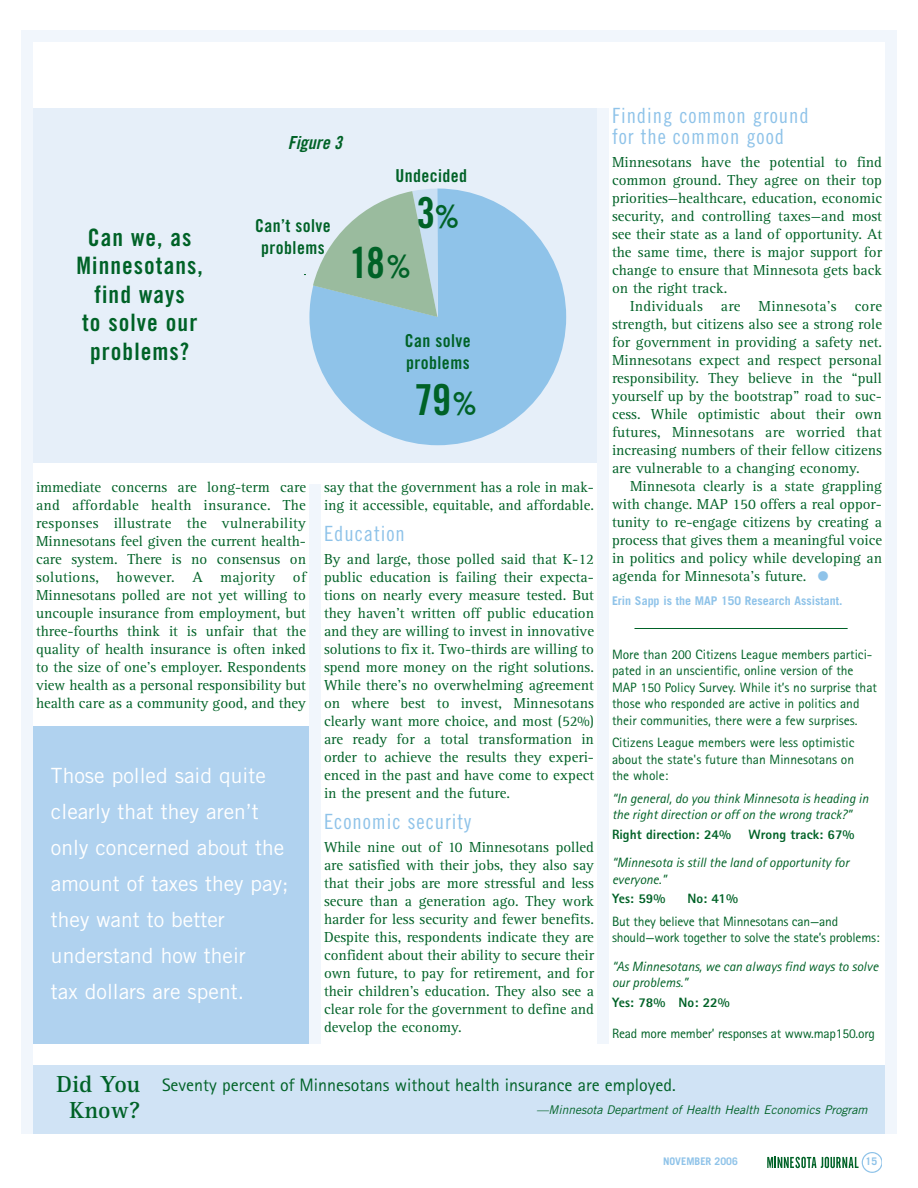
<style>
.page{position:relative;width:918px;height:1188px;background:#fff}
.page>*{position:absolute;margin:0;border:0;box-sizing:border-box;transform-origin:0 0}
.t1{font:42.75px "Trade Gothic Bold Cond Twenty";color:#006227}
.t2{font:24px/28.5px "Trade Gothic Bold Cond Twenty";letter-spacing:.045em;color:#006227;text-align:center}
.t3{font:700 24px/25.5px "Rotis Serif";color:#006227;text-align:center}
.t4{font:21px/36px "Trade Gothic";color:#fff}
.t5{font:21px/21px "Trade Gothic Cond Eighteen";letter-spacing:.045em;color:#8fc3e9}
.t6{font:18px "Rotis Sans Serif";color:#006227}
.t7{font:italic 18px "Trade Gothic Bold Cond Twenty";color:#006227}
.t8{font:17.85px/21.5px "Trade Gothic Bold Cond Twenty";letter-spacing:.025em;color:#006227}
.t9{font:15px/18px "Rotis Serif";color:#006227;text-align:justify}
.t10{font:13.5px/16.5px "Rotis Sans Serif";color:#006227}
.t11{font:italic 13.5px/16.5px "Rotis Sans Serif";color:#006227}
.t12{font:800 13.5px "Rotis Sans Serif";color:#006227}
.t13{font:italic 12px "Trade Gothic";color:#006227}
.t14{font:700 12px "Trade Gothic";color:#8fc3e9}
.t15{font:700 10.5px "Trade Gothic";color:#8fc3e9}
.s1{font-size:32.1px}
.s2{font-size:27px;color:#8fc3e9}
</style>
<div class="page">
<svg style="left:767px;top:1152px;width:115px;height:21px"></svg>
<div style="left:21px;top:30px;width:876px;height:1110px;border:12px solid #f1f6fc"></div>
<div style="left:309px;top:484px;width:12px;height:560px;background:#f1f6fc"></div>
<div style="left:597px;top:108px;width:12px;height:936px;background:#f1f6fc"></div>
<div style="left:33px;top:108px;width:564px;height:354px;background:#e6eff9"></div>
<svg style="left:309px;top:189px;width:257px;height:256px;fill:#8fc3e9"></svg>
<svg style="left:313px;top:189px;width:124px;height:128px"></svg>
<div style="left:33px;top:1065px;width:852px;height:68px;background:#d0e3f5"></div>
<div style="left:33px;top:727px;width:276px;height:317px;background:#b0d2ef"></div>
<hr style="left:634px;top:628px;width:214px;height:1px;background:#006227">
<h2 class="t2" style="left:77px;top:223px;width:128px">Can we, as<br>Minnesotans, find ways<br>to solve our problems?</h2>
<p class="t7" style="left:288px;top:132px;width:61px">Figure3</p>
<p class="t8" style="left:255px;top:215px;width:77px;text-align:center">Can’t solve problems</p>
<p class="t8" style="left:395px;top:165px;width:73px">Undecided</p>
<h1 class="t1" style="left:349px;top:236px;width:63px">18<span class="s1">%</span></h1>
<h1 class="t1" style="left:416px;top:187px;width:44px">3<span class="s1">%</span></h1>
<p class="t8" style="left:405px;top:330px;width:67px">Can solve problems</p>
<h1 class="t1" style="left:414px;top:374px;width:64px">79<span class="s1">%</span></h1>
<p class="t9" style="left:36px;top:478px;width:272px">immediate concerns are long-term care and affordable health insurance. The responses illustrate the vulnerability Minnesotans feel given the current health&shy;care system. There is no consensus on solutions, however. A majority of Minnesotans polled are not yet willing to uncouple insurance from employment, but three-fourths think it is unfair that the quality of health insurance is often inked to the size of one's employer. Respondents view health as a personal responsibility but health care as a community good, and they</p>
<h3 class="t4" style="left:51px;top:757px;width:239px">Those polled said quite clearly that they aren’t only concerned about the amount of taxes they pay; they want to better understand how their<br>tax dollars are spent.</h3>
<p class="t9" style="left:324px;top:478px;width:271px">say that the government has a role in mak&shy;ing it accessible, equitable, and affordable.</p>
<h3 class="t5" style="left:324px;top:523px;width:82px">Education</h3>
<p class="t9" style="left:324px;top:550px;width:272px">By and large, those polled said that K-12 public education is failing their expecta&shy;tions on nearly every measure tested. But they haven't written off public education and they are willing to invest in innovative solutions to fix it. Two-thirds are willing to spend more money on the right solutions.<br>While there's no overwhelming agreement on where best to invest, Minnesotans clearly want more choice, and most (52%) are ready for a total transformation in order to achieve the results they experi&shy;enced in the past and have come to expect in the present and the future.</p>
<h3 class="t5" style="left:324px;top:811px;width:149px">Economic security</h3>
<p class="t9" style="left:324px;top:838px;width:272px">While nine out of 10 Minnesotans polled are satisfied with their jobs, they also say that their jobs are more stressful and less secure than a generation ago. They work harder for less security and fewer benefits.<br>Despite this, respondents indicate they are confident about their ability to secure their own future, to pay for retirement, and for their children's education. They also see a clear role for the government to define and develop the economy.</p>
<h3 class="t5" style="left:612px;top:105px;width:198px">Finding common ground for the common good</h3>
<p class="t9" style="left:612px;top:153px;width:272px">Minnesotans have the potential to find common ground. They agree on their top priorities—healthcare, education, economic security, and controlling taxes—and most see their state as a land of opportunity. At the same time, there is major support for change to ensure that Minnesota gets back on the right track.</p>
<p class="t9" style="left:612px;top:297px;width:272px;text-indent:18px">Individuals are Minnesota's core strength, but citizens also see a strong role for government in providing a safety net.<br>Minnesotans expect and respect personal responsibility. They believe in the “pull yourself up by the bootstrap” road to suc&shy;cess. While optimistic about their own futures, Minnesotans are worried that increasing numbers of their fellow citizens are vulnerable to a changing economy.</p>
<p class="t9" style="left:612px;top:477px;width:272px;text-indent:18px">Minnesota clearly is a state grappling with change. MAP 150 offers a real oppor&shy;tunity to re-engage citizens by creating a process that gives them a meaningful voice in politics and policy while developing an agenda for Minnesota's future. <span class="s2">•</span></p>
<p class="t14" style="left:612px;top:593px;width:232px">Erin Sapp is the MAP 150 Research Assistant.</p>
<p class="t10" style="left:612px;top:646px;width:267px">More than 200 Citizens League members partici&shy;pated in an unscientific, online version of the MAP 150 Policy Survey. While it’s no surprise that those who responded are active in politics and their communities, there were a few surprises.</p>
<p class="t10" style="left:612px;top:734px;width:244px;text-align:justify">Citizens League members were less optimistic about the state's future than Minnesotans on the whole:</p>
<p class="t11" style="left:612px;top:790px;width:258px">“In general, do you think Minnesota is heading in the right direction or off on the wrong track?”</p>
<p class="t12" style="left:612px;top:825px;width:121px">Right direction: 24%</p>
<p class="t12" style="left:749px;top:825px;width:108px">Wrong track: 67%</p>
<p class="t11" style="left:612px;top:854px;width:239px">“Minnesota is still the land of opportunity for everyone.”</p>
<p class="t12" style="left:612px;top:890px;width:55px">Yes: 59%</p>
<p class="t12" style="left:687px;top:890px;width:52px">No: 41%</p>
<p class="t10" style="left:612px;top:913px;width:269px">But they believe that Minnesotans can—and should—work together to solve the state’s problems:</p>
<p class="t11" style="left:612px;top:958px;width:268px">“As Minnesotans, we can always find ways to solve our problems.”</p>
<p class="t12" style="left:612px;top:993px;width:119px">Yes: 78% No: 22%</p>
<p class="t10" style="left:612px;top:1025px;width:264px">Read more member’ responses at www.map150.org</p>
<h2 class="t3" style="left:57px;top:1072px;width:85px">Did You<br>Know?</h2>
<p class="t6" style="left:162px;top:1075px;width:515px">Seventy percent of Minnesotans without health insurance are employed.</p>
<p class="t13" style="left:537px;top:1102px;width:335px">—Minnesota Department of Health Health Economics Program</p>
<p class="t15" style="left:663px;top:1155px;width:76px">NOVEMBER 2006</p>
<p class="t15" style="left:866px;top:1155px;width:13px">15</p>
</div>
